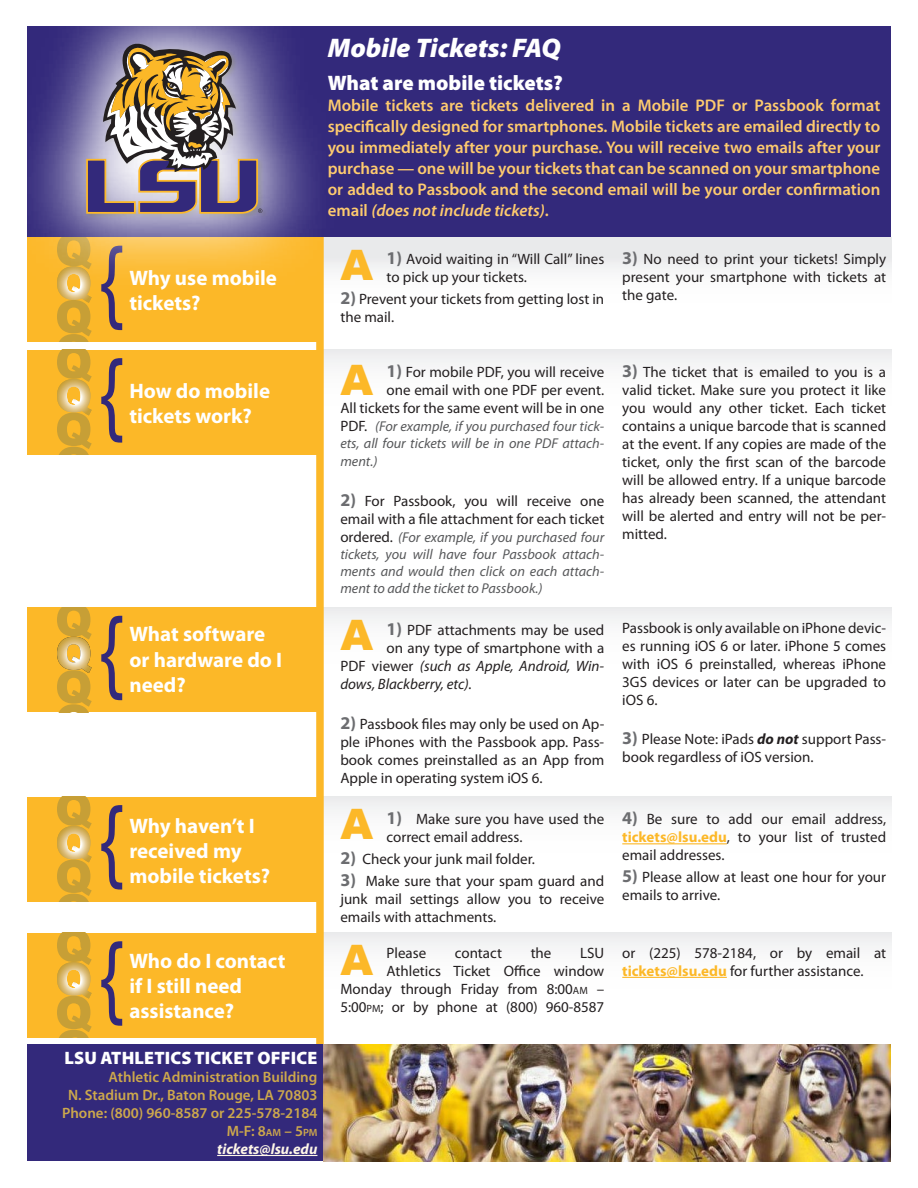
<style>
.page{position:relative;width:918px;height:1188px;background:#fff}
.page>*{position:absolute;margin:0;border:0;box-sizing:border-box;transform-origin:0 0}
.t1{font:900 42px "Arial";color:#fcb828}
.t2{font:italic 900 27px "Myriad Pro";color:#fff}
.t3{font:700 21px/25.2px "Myriad Pro";color:#fff}
.t4{font:900 21px "Myriad Pro";color:#fff}
.t5{font:900 18px "Myriad Pro";letter-spacing:.01em;color:#fff}
.t6{font:600 16.8px/21px "Myriad Pro";color:#fecb6e;text-align:justify}
.t7{font:15px/18px "Myriad Pro";color:#231f20}
.t8{font:600 15px/18px "Myriad Pro";color:#cda84c;text-align:right}
.t9{font:italic 15px "Myriad Pro";color:#231f20}
.t10{font:italic 14.25px/17.1px "Myriad Pro";color:#57585a;text-align:justify}
.s1{font-style:italic}
.s2{font-weight:700;font-size:18px;color:#6c6d70}
.s3{font-style:normal;font-size:15px;color:#231f20}
.s4{font-style:normal}
.s5{font-weight:700;font-style:italic}
.s6{font-weight:700;color:#fcb828}
.s7{font-style:inherit}
.s8{font-size:10.5px}
.s9{font-weight:700;font-style:italic;color:#fef6e7}
</style>
<div class="page">
<div style="left:27px;top:350px;width:297px;height:105px;background:#fcb828"></div>
<svg style="left:57px;top:350px;width:35px;height:105px"></svg>
<div style="left:27px;top:237px;width:297px;height:105px;background:#fcb828"></div>
<svg style="left:57px;top:290px;width:35px;height:52px"></svg>
<svg style="left:101px;top:358px;width:21px;height:85px"></svg>
<div style="left:324px;top:350px;width:567px;height:105px;background:linear-gradient(to right,#fcfcfc,#fcfcfc)"></div>
<div style="left:27px;top:607px;width:297px;height:105px;background:#fcb828"></div>
<svg style="left:57px;top:607px;width:35px;height:105px"></svg>
<svg style="left:101px;top:616px;width:21px;height:84px"></svg>
<div style="left:324px;top:607px;width:567px;height:105px;background:linear-gradient(to right,#fbfcfc,#fbfcfc)"></div>
<div style="left:27px;top:797px;width:297px;height:104px;background:#fcb828"></div>
<svg style="left:57px;top:797px;width:35px;height:104px"></svg>
<svg style="left:101px;top:805px;width:21px;height:85px"></svg>
<div style="left:324px;top:797px;width:567px;height:105px;background:linear-gradient(to right,#fcfcfc,#fbfcfc)"></div>
<div style="left:27px;top:933px;width:297px;height:105px;background:#fcb828"></div>
<svg style="left:57px;top:933px;width:35px;height:105px"></svg>
<svg style="left:101px;top:941px;width:21px;height:85px"></svg>
<div style="left:324px;top:933px;width:567px;height:105px;background:linear-gradient(to right,#fcfcfc,#fbfcfc)"></div>
<div style="left:324px;top:237px;width:567px;height:105px;background:linear-gradient(to bottom,#eaebec,#fff)"></div>
<div style="left:316px;top:219px;width:8px;height:855px;background:#fcb828"></div>
<div style="left:27px;top:1044px;width:297px;height:117px;background:#33297b"></div>
<svg style="left:101px;top:290px;width:21px;height:40px"></svg>
<div style="left:27px;top:27px;width:864px;height:210px;background:#33297b"></div>
<svg style="left:27px;top:26px;width:308px;height:264px"></svg>
<svg style="left:86px;top:44px;width:176px;height:170px;background:#968788"></svg>
<hr style="left:622px;top:843px;width:105px;height:1px;background:#fcb828">
<hr style="left:622px;top:977px;width:105px;height:1px;background:#fcb828">
<img style="left:324px;top:1044px;width:567px;height:117px">
<hr style="left:217px;top:1155px;width:100px;height:1px;background:#fef6e7">
<h2 class="t2" style="left:328px;top:33px;width:235px">Mobile Tickets: FAQ</h2>
<h3 class="t3" style="left:129px;top:265px;width:149px">Why use mobile tickets?</h3>
<h3 class="t3" style="left:129px;top:378px;width:142px">How do mobile tickets work?</h3>
<h3 class="t4" style="left:328px;top:71px;width:237px">What are mobile tickets?</h3>
<p class="t6" style="left:328px;top:94px;width:554px">Mobile tickets are tickets delivered in a Mobile PDF or Passbook format specifically designed for smartphones. Mobile tickets are emailed directly to you immediately after your purchase. You will receive two emails after your purchase — one will be your tickets that can be scanned on your smartphone or added to Passbook and the second email will be your order confirmation email <span class="s1">(does not include tickets)</span>.</p>
<h1 class="t1" style="left:340px;top:234px;width:34px">A</h1>
<p class="t7" style="left:387px;top:250px;width:219px"><span class="s2">1)</span> Avoid waiting in “Will Call” lines to pick up your tickets.</p>
<p class="t7" style="left:340px;top:290px;width:265px"><span class="s2">2)</span> Prevent your tickets from getting lost in the mail.</p>
<p class="t7" style="left:622px;top:250px;width:265px;text-align:justify"><span class="s2">3)</span> No need to print your tickets! Simply present your smartphone with tickets at the gate.</p>
<p class="t7" style="left:340px;top:363px;width:265px;text-align:right"><span class="s2">1)</span> For mobile PDF, you will receive<br>one email with one PDF per event.<br>All tickets for the same event will be in one</p>
<p class="t10" style="left:340px;top:417px;width:265px;line-height:17.5px"><span class="s3">PDF.</span> (For example, if you purchased four tick&shy;ets, all four tickets will be in one PDF attach&shy;ment.)</p>
<p class="t7" style="left:340px;top:491px;width:265px"><span class="s2">2)</span> For Passbook, you will receive one email with a file attachment for each ticket</p>
<p class="t10" style="left:340px;top:528px;width:265px"><span class="s3">ordered.</span> (For example, if you purchased four tickets, you will have four Passbook attach&shy;ments and would then click on each attach&shy;ment to add the ticket to Passbook.)</p>
<h1 class="t1" style="left:340px;top:349px;width:34px">A</h1>
<p class="t7" style="left:622px;top:363px;width:265px;text-align:justify"><span class="s2">3)</span> The ticket that is emailed to you is a valid ticket. Make sure you protect it like you would any other ticket. Each ticket contains a unique barcode that is scanned at the event. If any copies are made of the ticket, only the first scan of the barcode will be allowed entry. If a unique barcode has already been scanned, the attendant will be alerted and entry will not be per&shy;mitted.</p>
<h1 class="t1" style="left:340px;top:604px;width:34px">A</h1>
<h3 class="t3" style="left:129px;top:621px;width:154px">What software or hardware do I need?</h3>
<p class="t7" style="left:387px;top:621px;width:219px"><span class="s2">1)</span> PDF attachments may be used</p>
<p class="t7" style="left:387px;top:639px;width:219px">on any type of smartphone with a</p>
<p class="t9" style="left:340px;top:657px;width:265px"><span class="s4">PDF viewer</span> (such as Apple, Android, Win-</p>
<p class="t9" style="left:340px;top:675px;width:133px">dows, Blackberry, etc).</p>
<p class="t7" style="left:340px;top:714px;width:265px;text-align:justify"><span class="s2">2)</span> Passbook files may only be used on Ap&shy;ple iPhones with the Passbook app. Pass&shy;book comes preinstalled as an App from Apple in operating system iOS 6.</p>
<h1 class="t1" style="left:340px;top:794px;width:34px">A</h1>
<h3 class="t3" style="left:129px;top:813px;width:142px">Why haven’t I received my mobile tickets?</h3>
<p class="t7" style="left:387px;top:810px;width:219px"><span class="s2">1)</span> Make sure you have used the correct email address.</p>
<p class="t7" style="left:340px;top:850px;width:196px"><span class="s2">2)</span> Check your junk mail folder.</p>
<p class="t7" style="left:340px;top:871px;width:265px;text-align:justify"><span class="s2">3)</span> Make sure that your spam guard and junk mail settings allow you to receive emails with attachments.</p>
<p class="t7" style="left:622px;top:618px;width:265px;text-align:justify">Passbook is only available on iPhone devic&shy;es running iOS 6 or later. iPhone 5 comes with iOS 6 preinstalled, whereas iPhone 3GS devices or later can be upgraded to iOS 6.</p>
<p class="t7" style="left:622px;top:730px;width:265px"><span class="s2">3)</span> Please Note: iPads <span class="s5">do not</span> support Pass&shy;book regardless of iOS version.</p>
<p class="t7" style="left:622px;top:810px;width:265px;text-align:justify"><span class="s2">4)</span> Be sure to add our email address, <span class="s6">tickets@lsu.edu</span>, to your list of trusted email addresses.</p>
<p class="t7" style="left:622px;top:868px;width:265px"><span class="s2">5)</span> Please allow at least one hour for your emails to arrive.</p>
<h3 class="t3" style="left:129px;top:948px;width:158px">Who do I contact if I still need assistance?</h3>
<p class="t5" style="left:64px;top:1048px;width:254px">LSU AthleticS Ticket Office</p>
<p class="t8" style="left:62px;top:1068px;width:257px">Athletic Administration Building<br>N. Stadium Dr., Baton Rouge, LA 70803<br>Phone: (800) 960-8587 or 225-578-2184<br><span class="s7">M-F: 8</span><span class="s8">AM</span> <span class="s7">– 5</span><span class="s8">PM<br></span><span class="s9">tickets@lsu.edu</span></p>
<h1 class="t1" style="left:340px;top:930px;width:34px">A</h1>
<p class="t7" style="left:340px;top:944px;width:265px;text-align:right">LSU<br>Athletics Ticket Office window<br>Monday through Friday from 8:00<span class="s8">AM</span> –<br>5:00<span class="s8">PM</span><span class="s7">;</span> or by phone at (800) 960-8587</p>
<p class="t7" style="left:622px;top:944px;width:265px">or (225) 578-2184, or by email at</p>
<p class="t7" style="left:387px;top:944px;width:41px">Please</p>
<p class="t7" style="left:455px;top:944px;width:49px">contact</p>
<p class="t7" style="left:531px;top:944px;width:22px">the</p>
<p class="t7" style="left:622px;top:962px;width:243px"><span class="s6">tickets@lsu.edu</span> for further assistance.</p>
</div>
